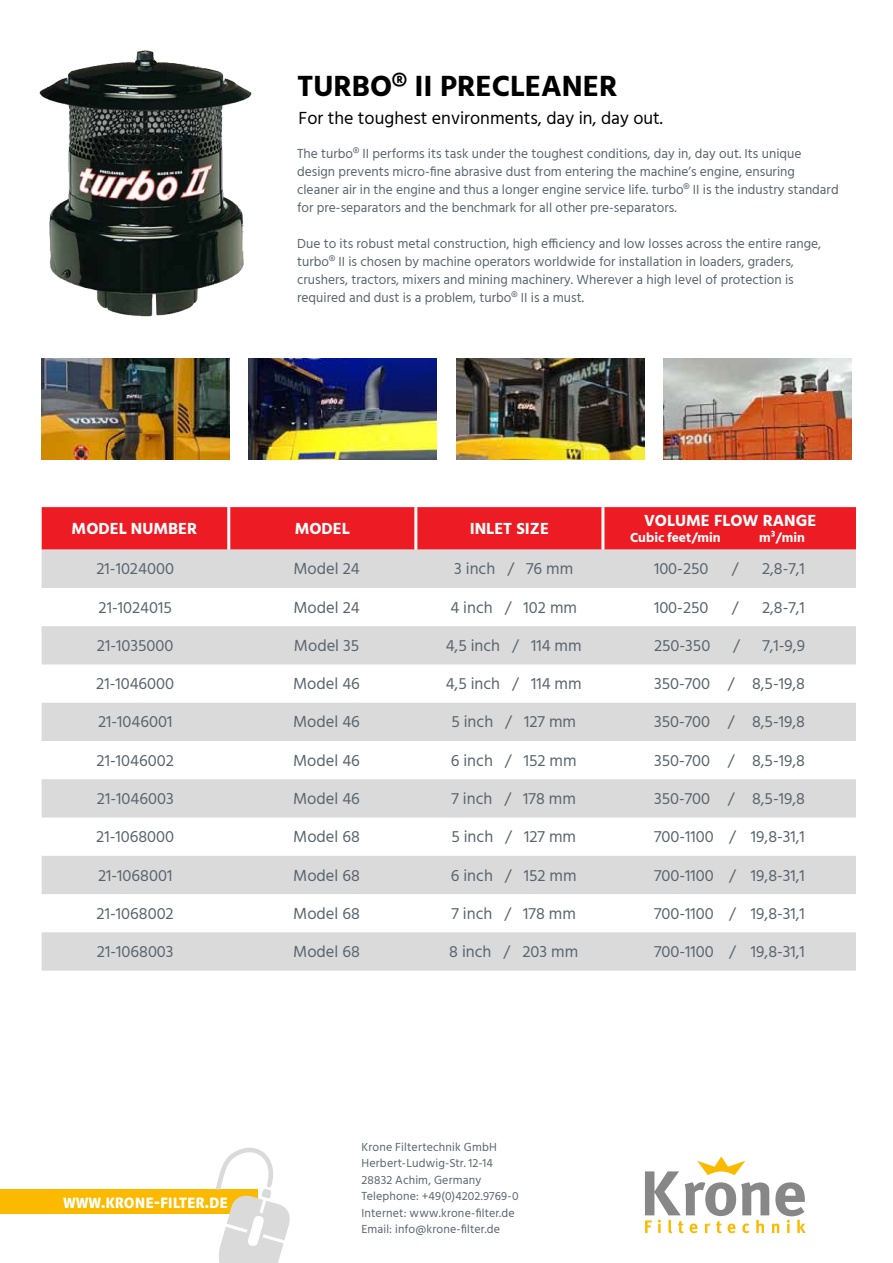
<style>
.page{position:relative;width:893px;height:1263px;background:#fff}
.page>*{position:absolute;margin:0;border:0;box-sizing:border-box;transform-origin:0 0}
.t1{font:700 30px "Hind";color:#000}
.t2{font:18.75px "Riga Bold Small Caps";color:#fff}
.t3{font:18px "Hind";color:#000}
.t4{font:16.5px "Hind";color:#5a646e}
.t5{font:700 16.5px "Hind";color:#fff}
.t6{font:13.5px/18px "Hind";color:#5a646e}
.t7{font:700 13.5px "Hind";color:#fff}
.t8{font:12px/16.5px "Hind";letter-spacing:.015em;color:#5a646e}
</style>
<div class="page">
<img style="left:40px;top:50px;width:212px;height:267px">
<img style="left:41px;top:358px;width:189px;height:101px">
<img style="left:249px;top:358px;width:188px;height:101px">
<img style="left:456px;top:358px;width:188px;height:101px">
<img style="left:663px;top:358px;width:188px;height:101px">
<div style="left:42px;top:507px;width:814px;height:43px;background:#ed1c24"></div>
<svg style="left:42px;top:550px;width:814px;height:421px;fill:#dadada"></svg>
<hr style="left:227px;top:507px;width:3px;height:43px;background:#fff">
<hr style="left:414px;top:507px;width:3px;height:43px;background:#fff">
<hr style="left:601px;top:507px;width:3px;height:43px;background:#fff">
<div style="left:0;top:1189px;width:75px;height:25px;background:#fbba00"></div>
<div style="left:49px;top:1189px;width:208px;height:25px;background:#fbba00"></div>
<svg style="left:215px;top:1147px;width:75px;height:116px"></svg>
<svg style="left:645px;top:1156px;width:161px;height:77px"></svg>
<h1 class="t1" style="left:297px;top:69px;width:322px">TURBO® II PRECLEANER</h1>
<h3 class="t3" style="left:299px;top:106px;width:366px">For the toughest environments, day in, day out.</h3>
<p class="t6" style="left:297px;top:145px;width:543px">The turbo® II performs its task under the toughest conditions, day in, day out. Its unique design prevents micro-fine abrasive dust from entering the machine’s engine, ensuring cleaner air in the engine and thus a longer engine service life. turbo® II is the industry standard for pre-separators and the benchmark for all other pre-separators.</p>
<p class="t6" style="left:297px;top:235px;width:526px">Due to its robust metal construction, high efficiency and low losses across the entire range, turbo® II is chosen by machine operators worldwide for installation in loaders, graders, crushers, tractors, mixers and mining machinery. Wherever a high level of protection is required and dust is a problem, turbo® II is a must.</p>
<p class="t5" style="left:72px;top:519px;width:127px">MODEL NUMBER</p>
<p class="t5" style="left:295px;top:519px;width:57px">MODEL</p>
<p class="t5" style="left:470px;top:519px;width:81px">INLET SIZE</p>
<p class="t5" style="left:644px;top:510px;width:174px">VOLUME FLOW RANGE</p>
<p class="t7" style="left:630px;top:529px;width:92px">Cubic feet/min</p>
<p class="t7" style="left:759px;top:529px;width:47px">m³/min</p>
<p class="t4" style="left:96px;top:558px;width:79px">21-1024000</p>
<p class="t4" style="left:293px;top:558px;width:68px">Model 24</p>
<p class="t4" style="left:454px;top:558px;width:121px">3 inch / 76 mm</p>
<p class="t4" style="left:654px;top:558px;width:56px">100-250</p>
<p class="t4" style="left:732px;top:558px;width:8px">/</p>
<p class="t4" style="left:762px;top:558px;width:44px">2,8-7,1</p>
<p class="t4" style="left:99px;top:596px;width:75px">21-1024015</p>
<p class="t4" style="left:293px;top:596px;width:68px">Model 24</p>
<p class="t4" style="left:450px;top:596px;width:128px">4 inch / 102 mm</p>
<p class="t4" style="left:654px;top:596px;width:56px">100-250</p>
<p class="t4" style="left:732px;top:596px;width:8px">/</p>
<p class="t4" style="left:762px;top:596px;width:44px">2,8-7,1</p>
<p class="t4" style="left:97px;top:634px;width:78px">21-1035000</p>
<p class="t4" style="left:294px;top:634px;width:67px">Model 35</p>
<p class="t4" style="left:446px;top:634px;width:137px">4,5 inch / 114 mm</p>
<p class="t4" style="left:654px;top:634px;width:58px">250-350</p>
<p class="t4" style="left:733px;top:634px;width:8px">/</p>
<p class="t4" style="left:762px;top:634px;width:44px">7,1-9,9</p>
<p class="t4" style="left:96px;top:673px;width:80px">21-1046000</p>
<p class="t4" style="left:293px;top:673px;width:68px">Model 46</p>
<p class="t4" style="left:446px;top:673px;width:137px">4,5 inch / 114 mm</p>
<p class="t4" style="left:654px;top:673px;width:152px">350-700 / 8,5-19,8</p>
<p class="t4" style="left:98px;top:711px;width:76px">21-1046001</p>
<p class="t4" style="left:293px;top:711px;width:68px">Model 46</p>
<p class="t4" style="left:451px;top:711px;width:126px">5 inch / 127 mm</p>
<p class="t4" style="left:654px;top:711px;width:152px">350-700 / 8,5-19,8</p>
<p class="t4" style="left:97px;top:749px;width:79px">21-1046002</p>
<p class="t4" style="left:293px;top:749px;width:68px">Model 46</p>
<p class="t4" style="left:451px;top:749px;width:127px">6 inch / 152 mm</p>
<p class="t4" style="left:654px;top:749px;width:152px">350-700 / 8,5-19,8</p>
<p class="t4" style="left:97px;top:787px;width:78px">21-1046003</p>
<p class="t4" style="left:293px;top:787px;width:68px">Model 46</p>
<p class="t4" style="left:451px;top:787px;width:126px">7 inch / 178 mm</p>
<p class="t4" style="left:654px;top:787px;width:152px">350-700 / 8,5-19,8</p>
<p class="t4" style="left:96px;top:826px;width:79px">21-1068000</p>
<p class="t4" style="left:293px;top:826px;width:68px">Model 68</p>
<p class="t4" style="left:451px;top:826px;width:126px">5 inch / 127 mm</p>
<p class="t4" style="left:654px;top:826px;width:152px">700-1100 / 19,8-31,1</p>
<p class="t4" style="left:98px;top:864px;width:76px">21-1068001</p>
<p class="t4" style="left:293px;top:864px;width:68px">Model 68</p>
<p class="t4" style="left:451px;top:864px;width:127px">6 inch / 152 mm</p>
<p class="t4" style="left:654px;top:864px;width:152px">700-1100 / 19,8-31,1</p>
<p class="t4" style="left:97px;top:902px;width:79px">21-1068002</p>
<p class="t4" style="left:293px;top:902px;width:68px">Model 68</p>
<p class="t4" style="left:451px;top:902px;width:126px">7 inch / 178 mm</p>
<p class="t4" style="left:654px;top:902px;width:152px">700-1100 / 19,8-31,1</p>
<p class="t4" style="left:97px;top:940px;width:78px">21-1068003</p>
<p class="t4" style="left:293px;top:940px;width:68px">Model 68</p>
<p class="t4" style="left:449px;top:940px;width:130px">8 inch / 203 mm</p>
<p class="t4" style="left:654px;top:940px;width:152px">700-1100 / 19,8-31,1</p>
<h2 class="t2" style="left:63px;top:1191px;width:166px">www.krone-filter.de</h2>
<p class="t8" style="left:361px;top:1139px;width:159px">Krone Filtertechnik GmbH<br>Herbert-Ludwig-Str. 12-14<br>28832 Achim, Germany<br>Telephone: +49(0)4202.9769-0<br>Internet: www.krone-filter.de<br>Email: info@krone-filter.de</p>
</div>
